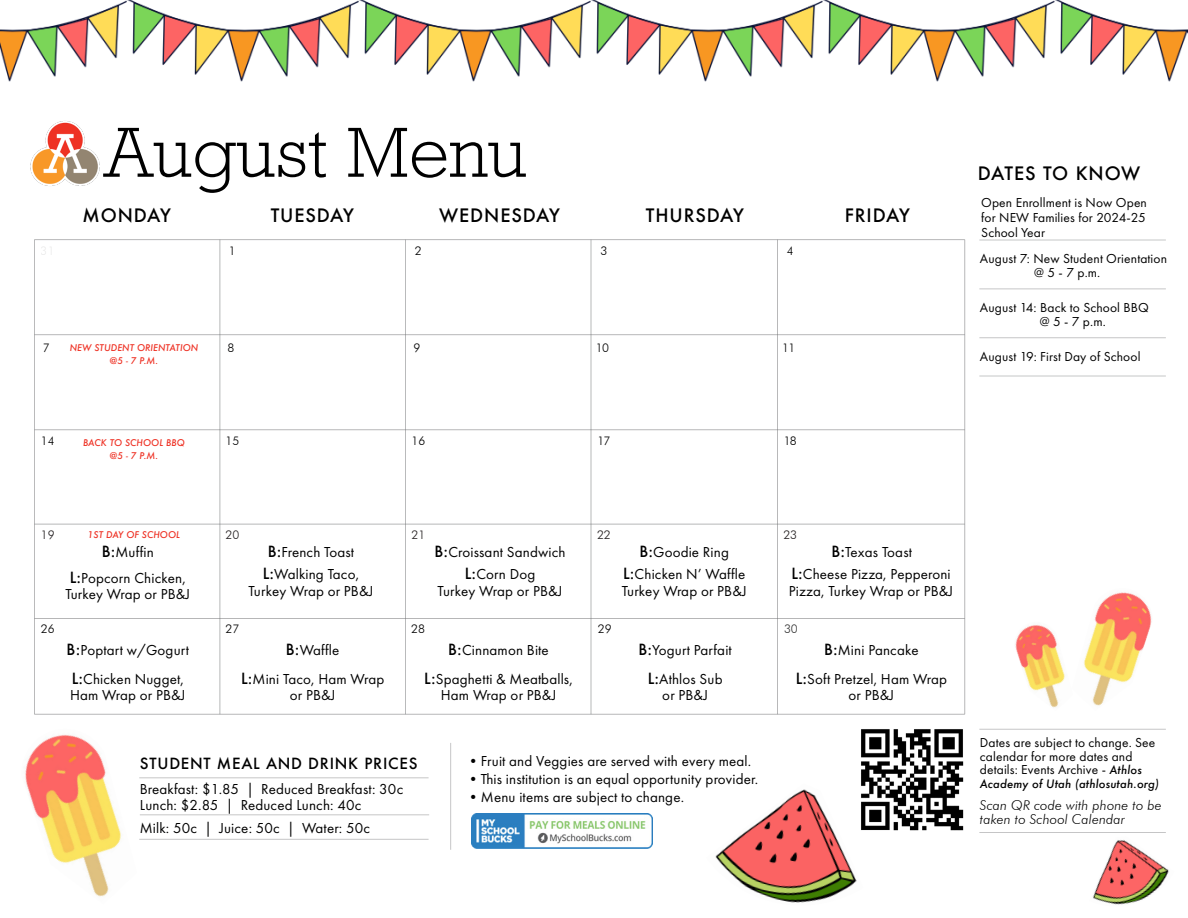
<style>
.page{position:relative;width:1188px;height:918px;background:#fff}
.page>*{position:absolute;margin:0;border:0;box-sizing:border-box;transform-origin:0 0}
.t1{font:300 72px "Rockwell";letter-spacing:.01em;color:#000}
.t2{font:500 18px "Futura";letter-spacing:.05em;color:#000}
.t3{font:15px/28.7px "Futura PT";letter-spacing:.01em;color:#000;text-align:center}
.t4{font:500 15px "Futura";letter-spacing:.05em;color:#000}
.t5{font:13.5px/13.5px "Futura PT";letter-spacing:.01em;color:#000}
.t6{font:italic 300 13.5px/13.5px "Futura BT";letter-spacing:.01em;color:#000}
.t7{font:300 12px "Futura BT";color:#000}
.t8{font:300 12px "Futura BT";color:#231f20}
.t9{font:italic 500 11.25px "Futura";letter-spacing:.01em;color:#000}
.t10{font:italic 500 9px/12.5px "Futura";letter-spacing:.01em;color:#ee3124;text-align:center}
.s1{font-family:"Futura";font-weight:500}
.s2{font-family:"Futura";font-weight:500;font-style:italic;font-size:11.25px}
</style>
<div class="page">
<hr style="left:220px;top:240px;width:1px;height:474px;background:#6d6e70">
<hr style="left:405px;top:240px;width:1px;height:474px;background:#6d6e70">
<hr style="left:591px;top:240px;width:1px;height:474px;background:#6d6e70">
<hr style="left:777px;top:240px;width:1px;height:474px;background:#6d6e70">
<hr style="left:964px;top:240px;width:1px;height:474px;background:#6d6e70">
<hr style="left:34px;top:239px;width:931px;height:1px;background:#6d6e70">
<hr style="left:34px;top:334px;width:931px;height:1px;background:#6d6e70">
<hr style="left:979px;top:240px;width:187px;height:1px;background:#6d6e70">
<hr style="left:979px;top:729px;width:187px;height:1px;background:#6d6e70">
<hr style="left:979px;top:832px;width:187px;height:1px;background:#6d6e70">
<hr style="left:139px;top:777px;width:290px;height:1px;background:#6d6e70">
<hr style="left:140px;top:814px;width:289px;height:1px;background:#6d6e70">
<hr style="left:450px;top:743px;width:1px;height:107px;background:#6d6e70">
<hr style="left:139px;top:839px;width:290px;height:1px;background:#6d6e70">
<hr style="left:34px;top:429px;width:931px;height:1px;background:#6d6e70">
<hr style="left:34px;top:524px;width:931px;height:1px;background:#6d6e70">
<hr style="left:34px;top:618px;width:931px;height:1px;background:#6d6e70">
<hr style="left:34px;top:714px;width:931px;height:1px;background:#6d6e70">
<hr style="left:34px;top:240px;width:1px;height:474px;background:#6d6e70">
<img style="left:861px;top:729px;width:103px;height:102px">
<hr style="left:979px;top:289px;width:187px;height:1px;background:#6d6e70">
<hr style="left:979px;top:337px;width:187px;height:1px;background:#6d6e70">
<hr style="left:979px;top:376px;width:187px;height:1px;background:#6d6e70">
<img style="left:471px;top:814px;width:181px;height:34px">
<img style="left:30px;top:121px;width:70px;height:65px">
<img style="left:0;top:0;width:1188px;height:82px">
<img style="left:25px;top:734px;width:96px;height:139px">
<img style="left:1083px;top:592px;width:69px;height:97px">
<img style="left:1015px;top:625px;width:50px;height:83px">
<img style="left:715px;top:784px;width:148px;height:119px">
<img style="left:1093px;top:840px;width:76px;height:65px">
<h1 class="t1" style="left:105px;top:112px;width:423px">August Menu</h1>
<p class="t2" style="left:83px;top:203px;width:90px">MONDAY</p>
<p class="t2" style="left:271px;top:203px;width:85px">TUESDAY</p>
<p class="t2" style="left:439px;top:203px;width:122px">WEDNESDAY</p>
<p class="t2" style="left:646px;top:203px;width:100px">THURSDAY</p>
<p class="t2" style="left:845px;top:203px;width:67px">FRIDAY</p>
<p class="t7" style="left:229px;top:243px;width:8px">1</p>
<p class="t7" style="left:415px;top:243px;width:8px">2</p>
<p class="t7" style="left:601px;top:243px;width:8px">3</p>
<p class="t7" style="left:787px;top:243px;width:8px">4</p>
<p class="t7" style="left:43px;top:340px;width:8px">7</p>
<p class="t10" style="left:70px;top:342px;width:130px">NEW STUDENT ORIENTATION @5 - 7 P.M.</p>
<p class="t7" style="left:227px;top:340px;width:8px">8</p>
<p class="t7" style="left:413px;top:340px;width:8px">9</p>
<p class="t7" style="left:596px;top:340px;width:15px">10</p>
<p class="t7" style="left:782px;top:340px;width:15px">11</p>
<p class="t2" style="left:978px;top:161px;width:164px">DATES TO KNOW</p>
<p class="t5" style="left:981px;top:195px;width:167px;line-height:15px;text-align:justify">Open Enrollment is Now Open for NEW Families for 2024-25<br>School Year</p>
<p class="t5" style="left:1034px;top:266px;width:68px">@ 5 - 7 p.m.</p>
<p class="t5" style="left:1040px;top:300px;width:111px;line-height:14.4px;text-indent:-60px">August 14: Back to School BBQ @ 5 - 7 p.m.</p>
<p class="t5" style="left:980px;top:350px;width:162px">August 19: First Day of School</p>
<p class="t5" style="left:980px;top:252px;width:189px">August 7: New Student Orientation</p>
<p class="t7" style="left:41px;top:434px;width:15px">14</p>
<p class="t10" style="left:83px;top:436px;width:103px">BACK TO SCHOOL BBQ @5 - 7 P.M.</p>
<p class="t7" style="left:225px;top:434px;width:15px">15</p>
<p class="t7" style="left:412px;top:434px;width:15px">16</p>
<p class="t7" style="left:598px;top:434px;width:14px">17</p>
<p class="t7" style="left:784px;top:434px;width:14px">18</p>
<p class="t8" style="left:41px;top:527px;width:15px">19</p>
<p class="t7" style="left:41px;top:621px;width:15px">26</p>
<p class="t10" style="left:88px;top:529px;width:93px">1ST DAY OF SCHOOL</p>
<p class="t3" style="left:70px;top:540px;width:118px;line-height:25.2px"><span class="s1">B:</span>Muffin<br><span class="s1">L:</span>Popcorn Chicken,</p>
<p class="t3" style="left:65px;top:580px;width:126px">Turkey Wrap or PB&amp;J</p>
<p class="t3" style="left:67px;top:636px;width:124px"><span class="s1">B:</span>Poptart w/Gogurt<br><span class="s1">L:</span>Chicken Nugget,</p>
<p class="t3" style="left:70px;top:681px;width:117px">Ham Wrap or PB&amp;J</p>
<p class="t8" style="left:225px;top:527px;width:15px">20</p>
<p class="t3" style="left:263px;top:541px;width:98px;line-height:22px"><span class="s1">B:</span>French Toast<br><span class="s1">L:</span>Walking Taco,</p>
<p class="t3" style="left:249px;top:577px;width:126px">Turkey Wrap or PB&amp;J</p>
<p class="t8" style="left:412px;top:527px;width:15px">21</p>
<p class="t3" style="left:435px;top:541px;width:132px;line-height:22px"><span class="s1">B:</span>Croissant Sandwich<br><span class="s1">L:</span>Corn Dog</p>
<p class="t3" style="left:438px;top:577px;width:126px">Turkey Wrap or PB&amp;J</p>
<p class="t8" style="left:597px;top:527px;width:15px">22</p>
<p class="t3" style="left:623px;top:541px;width:124px;line-height:22px"><span class="s1">B:</span>Goodie Ring<br><span class="s1">L:</span>Chicken N’ Waffle</p>
<p class="t3" style="left:622px;top:577px;width:126px">Turkey Wrap or PB&amp;J</p>
<p class="t8" style="left:784px;top:527px;width:15px">23</p>
<p class="t3" style="left:791px;top:541px;width:161px;line-height:22px"><span class="s1">B:</span>Texas Toast<br><span class="s1">L:</span>Cheese Pizza, Pepperoni</p>
<p class="t3" style="left:789px;top:577px;width:166px">Pizza, Turkey Wrap or PB&amp;J</p>
<p class="t7" style="left:225px;top:621px;width:15px">27</p>
<p class="t7" style="left:411px;top:621px;width:15px">28</p>
<p class="t7" style="left:598px;top:621px;width:15px">29</p>
<p class="t7" style="left:784px;top:621px;width:15px">30</p>
<p class="t3" style="left:241px;top:636px;width:145px"><span class="s1">B:</span>Waffle<br><span class="s1">L:</span>Mini Taco, Ham Wrap</p>
<p class="t3" style="left:290px;top:681px;width:47px">or PB&amp;J</p>
<p class="t3" style="left:424px;top:636px;width:150px"><span class="s1">B:</span>Cinnamon Bite<br><span class="s1">L:</span>Spaghetti &amp; Meatballs,</p>
<p class="t3" style="left:441px;top:681px;width:117px">Ham Wrap or PB&amp;J</p>
<p class="t3" style="left:638px;top:636px;width:95px"><span class="s1">B:</span>Yogurt Parfait<br><span class="s1">L:</span>Athlos Sub</p>
<p class="t3" style="left:662px;top:681px;width:47px">or PB&amp;J</p>
<p class="t3" style="left:796px;top:636px;width:153px"><span class="s1">B:</span>Mini Pancake<br><span class="s1">L:</span>Soft Pretzel, Ham Wrap</p>
<p class="t3" style="left:849px;top:681px;width:47px">or PB&amp;J</p>
<p class="t4" style="left:140px;top:753px;width:279px">STUDENT MEAL AND DRINK PRICES</p>
<p class="t3" style="left:140px;top:780px;width:265px;line-height:16.5px;text-align:left">Breakfast: $1.85 | Reduced Breakfast: 30c<br>Lunch: $2.85 | Reduced Lunch: 40c</p>
<p class="t3" style="left:140px;top:813px;width:232px">Milk: 50c | Juice: 50c | Water: 50c</p>
<p class="t3" style="left:466px;top:747px;width:287px">•Fruit and Veggies are served with every meal.</p>
<p class="t3" style="left:466px;top:765px;width:294px">•This institution is an equal opportunity provider.</p>
<p class="t3" style="left:466px;top:783px;width:220px">•Menu items are subject to change.</p>
<p class="t5" style="left:980px;top:736px;width:177px">Dates are subject to change. See calendar for more dates and details: Events Archive - <span class="s2">Athlos</span></p>
<p class="t9" style="left:980px;top:776px;width:181px">Academy of Utah (athlosutah.org)</p>
<p class="t6" style="left:980px;top:799px;width:183px">Scan QR code with phone to be taken to School Calendar</p>
</div>
